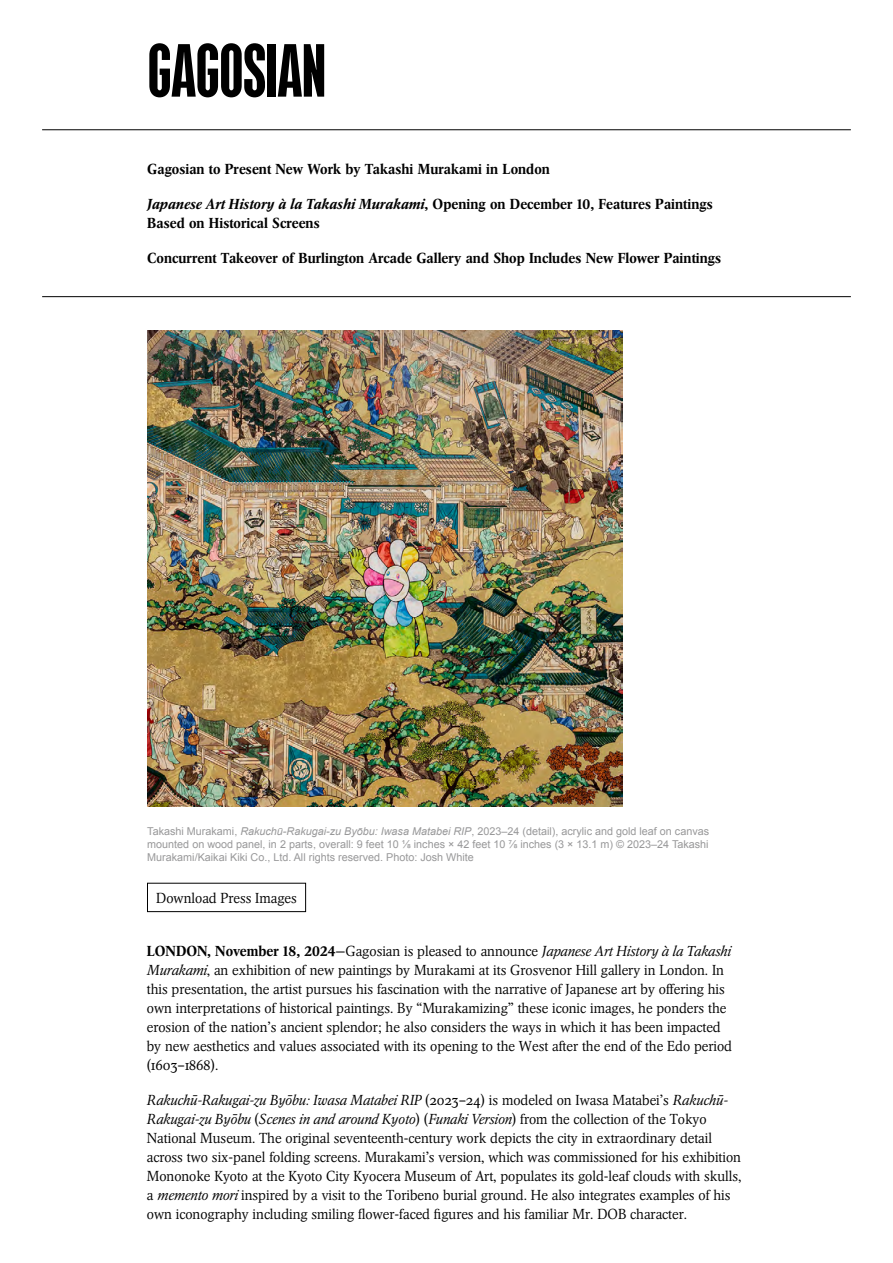
<style>
.page{position:relative;width:893px;height:1263px;background:#fff}
.page>*{position:absolute;margin:0;border:0;box-sizing:border-box;transform-origin:0 0}
.t1{font:75px "GAGOSIANHEADLINE";color:#000}
.t2{font:300 14.4px/19px "Arena New BQ";color:#000}
.t3{font:500 14.4px/19px "Arena New BQ";letter-spacing:.005em;color:#000}
.t4{font:10.8px/12.9px "Arial";color:#989899;text-align:justify}
.s1{font-style:italic}
.s2{font-weight:500}
</style>
<div class="page">
<hr style="left:42px;top:129px;width:809px;height:1px;background:#000">
<img style="left:147px;top:330px;width:476px;height:476px">
<hr style="left:42px;top:296px;width:809px;height:1px;background:#000">
<div style="left:147px;top:883px;width:159px;height:29px;border:1px solid #000"></div>
<h1 class="t1" style="left:148px;top:39px;width:180px">GAGOSIAN</h1>
<p class="t3" style="left:147px;top:160px;width:404px">Gagosian to Present New Work by Takashi Murakami in London</p>
<p class="t3" style="left:147px;top:195px;width:567px"><span class="s1">Japanese Art History à la Takashi Murakami</span>, Opening on December 10, Features Paintings<br>Based on Historical Screens</p>
<p class="t3" style="left:147px;top:249px;width:575px">Concurrent Takeover of Burlington Arcade Gallery and Shop Includes New Flower Paintings</p>
<p class="t4" style="left:147px;top:825px;width:563px">Takashi Murakami, <span class="s1">Rakuchū-Rakugai-zu Byōbu: Iwasa Matabei RIP</span>, 2023–24 (detail), acrylic and gold leaf on canvas mounted on wood panel, in 2 parts, overall: 9 feet 10 ⅛ inches × 42 feet 10 ⅞ inches (3 × 13.1 m) © 2023–24 Takashi Murakami/Kaikai Kiki Co., Ltd. All rights reserved. Photo: Josh White</p>
<p class="t2" style="left:156px;top:888px;width:142px">Download Press Images</p>
<p class="t2" style="left:147px;top:942px;width:587px"><span class="s2">LONDON, November 18, 2024</span>—Gagosian is pleased to announce <span class="s1">Japanese Art History à la Takashi Murakami</span>, an exhibition of new paintings by Murakami at its Grosvenor Hill gallery in London. In this presentation, the artist pursues his fascination with the narrative of Japanese art by offering his own interpretations of historical paintings. By “Murakamizing” these iconic images, he ponders the erosion of the nation’s ancient splendor; he also considers the ways in which it has been impacted by new aesthetics and values associated with its opening to the West after the end of the Edo period (1603–1868).</p>
<p class="t2" style="left:147px;top:1091px;width:596px"><span class="s1">Rakuchu¯-Rakugai-zu Byo¯bu: Iwasa Matabei RIP</span> (2023–24) is modeled on Iwasa Matabei’s <span class="s1">Rakuchu¯- Rakugai-zu Byo¯bu</span> (<span class="s1">Scenes in and around Kyoto</span>) (<span class="s1">Funaki Version</span>) from the collection of the Tokyo National Museum. The original seventeenth-century work depicts the city in extraordinary detail across two six-panel folding screens. Murakami’s version, which was commissioned for his exhibition Mononoke Kyoto at the Kyoto City Kyocera Museum of Art, populates its gold-leaf clouds with skulls, a <span class="s1">memento mori</span> inspired by a visit to the Toribeno burial ground. He also integrates examples of his own iconography including smiling flower-faced figures and his familiar Mr. DOB character.</p>
</div>
